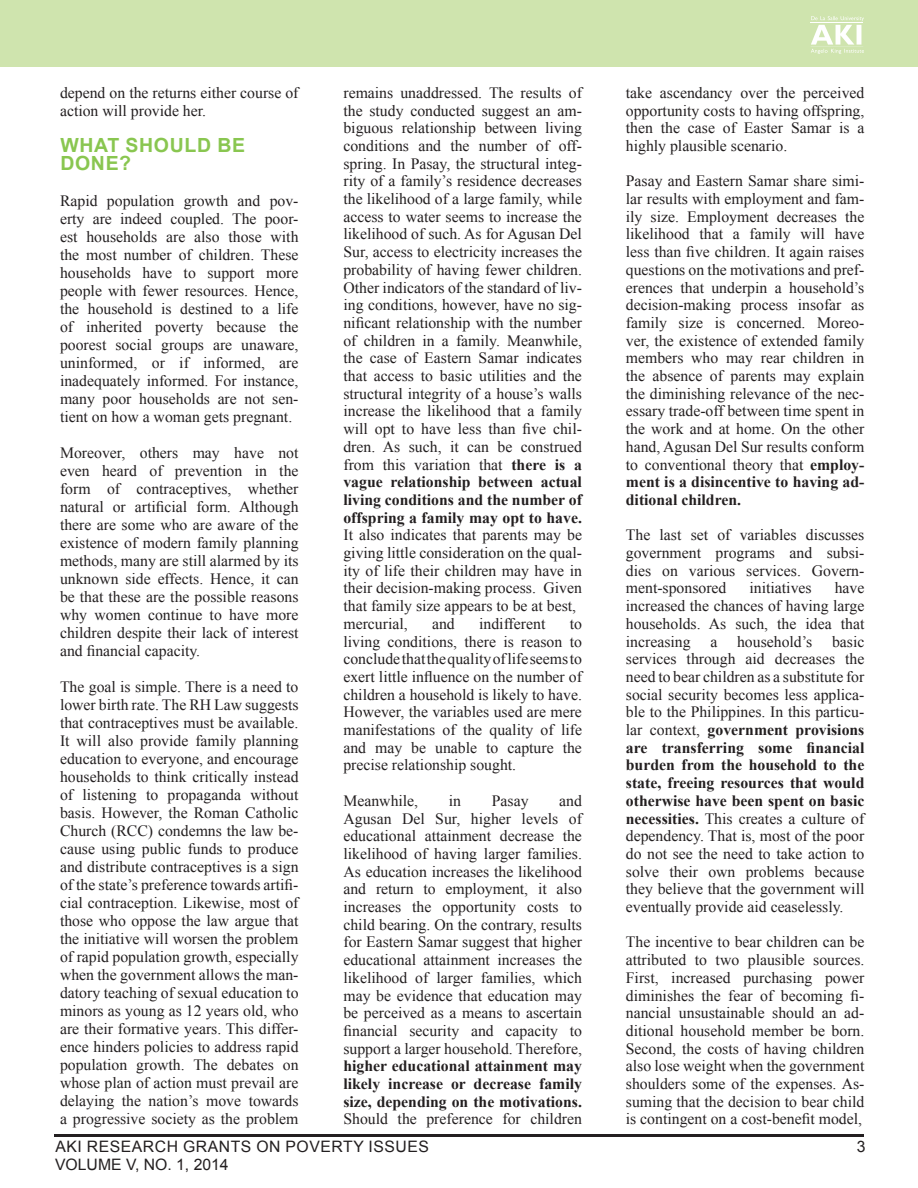
<style>
.page{position:relative;width:918px;height:1188px;background:#fff}
.page>*{position:absolute;margin:0;border:0;box-sizing:border-box;transform-origin:0 0}
.t1{font:700 19.5px/18px "Arial";letter-spacing:.035em;color:#89c650}
.t2{font:15.75px/17.7px "Times New Roman";color:#231f20;text-align:justify}
.t3{font:700 15.75px/17.7px "Times New Roman";color:#231f20;text-align:justify}
.t4{font:15.75px "Arial";letter-spacing:.035em;color:#231f20}
.t5{font:15.75px "Arial";color:#231f20}
.s1{font-weight:700}
.s2{font-weight:400}
</style>
<div class="page">
<div style="left:0;top:0;width:918px;height:68px;background:#cfe4ae"></div>
<svg style="left:811px;top:16px;width:53px;height:38px"></svg>
<hr style="left:811px;top:23px;width:52px;height:1px;background:#fff">
<hr style="left:811px;top:47px;width:52px;height:1px;background:#fff">
<hr style="left:54px;top:1134px;width:810px;height:3px;background:#231f20">
<p class="t2" style="left:343px;top:83px;width:240px">remains unaddressed. The results of the study conducted suggest an am&shy;biguous relationship between living conditions and the number of off&shy;spring. In Pasay, the structural integ&shy;rity of a family’s residence decreases the likelihood of a large family, while access to water seems to increase the likelihood of such. As for Agusan Del Sur, access to electricity increases the probability of having fewer children.<br>Other indicators of the standard of liv&shy;ing conditions, however, have no sig&shy;nificant relationship with the number of children in a family. Meanwhile, the case of Eastern Samar indicates that access to basic utilities and the structural integrity of a house’s walls increase the likelihood that a family will opt to have less than five chil&shy;dren. As such, it can be construed from this variation that <span class="s1">there is a vague relationship between actual living conditions and the number of offspring a family may opt to have.<br></span>It also indicates that parents may be giving little consideration on the qual&shy;ity of life their children may have in their decision-making process. Given that family size appears to be at best,</p>
<p class="t2" style="left:343px;top:614px;width:66px">mercurial,</p>
<p class="t2" style="left:432px;top:614px;width:24px">and</p>
<p class="t2" style="left:479px;top:614px;width:68px">indifferent</p>
<p class="t2" style="left:570px;top:614px;width:14px">to</p>
<p class="t2" style="left:343px;top:632px;width:240px">living conditions, there is reason to</p>
<p class="t2" style="left:343px;top:650px;width:240px">conclude that the quality of life seems to</p>
<p class="t2" style="left:343px;top:667px;width:240px">exert little influence on the number of</p>
<p class="t2" style="left:343px;top:685px;width:240px">children a household is likely to have.<br>However, the variables used are mere manifestations of the quality of life and may be unable to capture the</p>
<p class="t2" style="left:343px;top:756px;width:174px">precise relationship sought.</p>
<p class="t2" style="left:343px;top:791px;width:76px">Meanwhile,</p>
<p class="t2" style="left:449px;top:791px;width:14px">in</p>
<p class="t2" style="left:492px;top:791px;width:38px">Pasay</p>
<p class="t2" style="left:559px;top:791px;width:24px">and</p>
<p class="t2" style="left:343px;top:809px;width:240px">Agusan Del Sur, higher levels of</p>
<p class="t2" style="left:343px;top:827px;width:240px">educational attainment decrease the</p>
<p class="t2" style="left:343px;top:844px;width:240px">likelihood of having larger families.<br>As education increases the likelihood and return to employment, it also</p>
<p class="t2" style="left:343px;top:897px;width:240px">increases the opportunity costs to child bearing. On the contrary, results for Eastern Samar suggest that higher educational attainment increases the</p>
<p class="t2" style="left:343px;top:968px;width:240px">likelihood of larger families, which may be evidence that education may be perceived as a means to ascertain</p>
<p class="t2" style="left:343px;top:1021px;width:240px">financial security and capacity to</p>
<p class="t3" style="left:343px;top:1039px;width:240px"><span class="s2">support a larger household. Therefore, </span>higher educational attainment may likely increase or decrease family size, depending on the motivations.<br><span class="s2">Should the preference for children</span></p>
<p class="t4" style="left:55px;top:1136px;width:375px">AKI RESEARCH GRANTS ON POVERTY ISSUES</p>
<p class="t4" style="left:857px;top:1136px;width:10px">3</p>
<p class="t5" style="left:55px;top:1154px;width:175px">VOLUME V, NO. 1, 2014</p>
<p class="t2" style="left:626px;top:83px;width:240px">take ascendancy over the perceived opportunity costs to having offspring, then the case of Easter Samar is a highly plausible scenario.</p>
<p class="t2" style="left:626px;top:172px;width:240px">Pasay and Eastern Samar share simi&shy;lar results with employment and fam&shy;ily size. Employment decreases the likelihood that a family will have less than five children. It again raises questions on the motivations and pref&shy;erences that underpin a household’s decision-making process insofar as family size is concerned. Moreo&shy;ver, the existence of extended family members who may rear children in the absence of parents may explain the diminishing relevance of the nec&shy;essary trade-off between time spent in the work and at home. On the other hand, Agusan Del Sur results conform to conventional theory that <span class="s1">employ&shy;ment is a disincentive to having ad&shy;ditional children.</span></p>
<p class="t2" style="left:626px;top:526px;width:240px">The last set of variables discusses government programs and subsi&shy;dies on various services. Govern&shy;ment-sponsored</p>
<p class="t2" style="left:60px;top:83px;width:240px">depend on the returns either course of action will provide her.</p>
<p class="t1" style="left:60px;top:137px;width:186px">WHAT SHOULD BE<br>DONE?</p>
<p class="t2" style="left:60px;top:191px;width:240px">Rapid population growth and pov&shy;erty are indeed coupled. The poor&shy;est households are also those with the most number of children. These households have to support more people with fewer resources. Hence, the household is destined to a life of inherited poverty because the poorest social groups are unaware,</p>
<p class="t2" style="left:60px;top:354px;width:240px">uninformed, or if informed, are</p>
<p class="t2" style="left:60px;top:371px;width:240px">inadequately informed. For instance, many poor households are not sen&shy;tient on how a woman gets pregnant.</p>
<p class="t2" style="left:60px;top:443px;width:240px">Moreover, others may have not even heard of prevention in the form of contraceptives, whether natural or artificial form. Although there are some who are aware of the</p>
<p class="t2" style="left:60px;top:534px;width:240px">existence of modern family planning</p>
<p class="t2" style="left:60px;top:552px;width:240px">methods, many are still alarmed by its</p>
<p class="t2" style="left:60px;top:569px;width:240px">unknown side effects. Hence, it can be that these are the possible reasons</p>
<p class="t2" style="left:60px;top:605px;width:240px">why women continue to have more children despite their lack of interest and financial capacity.</p>
<p class="t2" style="left:60px;top:677px;width:240px">The goal is simple. There is a need to lower birth rate. The RH Law suggests that contraceptives must be available.<br>It will also provide family planning education to everyone, and encourage households to think critically instead of listening to propaganda without basis. However, the Roman Catholic Church (RCC) condemns the law be&shy;cause using public funds to produce and distribute contraceptives is a sign of the state’s preference towards artifi&shy;cial contraception. Likewise, most of those who oppose the law argue that the initiative will worsen the problem of rapid population growth, especially when the government allows the man&shy;datory teaching of sexual education to minors as young as 12 years old, who are their formative years. This differ&shy;ence hinders policies to address rapid population growth. The debates on whose plan of action must prevail are delaying the nation’s move towards a progressive society as the problem</p>
<p class="t2" style="left:750px;top:579px;width:64px">initiatives</p>
<p class="t2" style="left:835px;top:579px;width:31px">have</p>
<p class="t2" style="left:626px;top:597px;width:240px">increased the chances of having large</p>
<p class="t2" style="left:626px;top:614px;width:240px">households. As such, the idea that</p>
<p class="t2" style="left:626px;top:632px;width:66px">increasing</p>
<p class="t2" style="left:710px;top:632px;width:8px">a</p>
<p class="t2" style="left:737px;top:632px;width:77px">household’s</p>
<p class="t2" style="left:832px;top:632px;width:34px">basic</p>
<p class="t2" style="left:626px;top:650px;width:240px">services through aid decreases the need to bear children as a substitute for social security becomes less applica&shy;ble to the Philippines. In this particu&shy;lar context, <span class="s1">government provisions are transferring some financial burden from the household to the state, freeing resources that would otherwise have been spent on basic</span></p>
<p class="t2" style="left:626px;top:809px;width:240px"><span class="s1">necessities.</span> This creates a culture of dependency. That is, most of the poor do not see the need to take action to solve their own problems because they believe that the government will eventually provide aid ceaselessly.</p>
<p class="t2" style="left:626px;top:933px;width:240px">The incentive to bear children can be attributed to two plausible sources.<br>First, increased purchasing power diminishes the fear of becoming fi&shy;nancial unsustainable should an ad&shy;ditional household member be born.<br>Second, the costs of having children also lose weight when the government shoulders some of the expenses. As&shy;suming that the decision to bear child is contingent on a cost-benefit model,</p>
</div>
